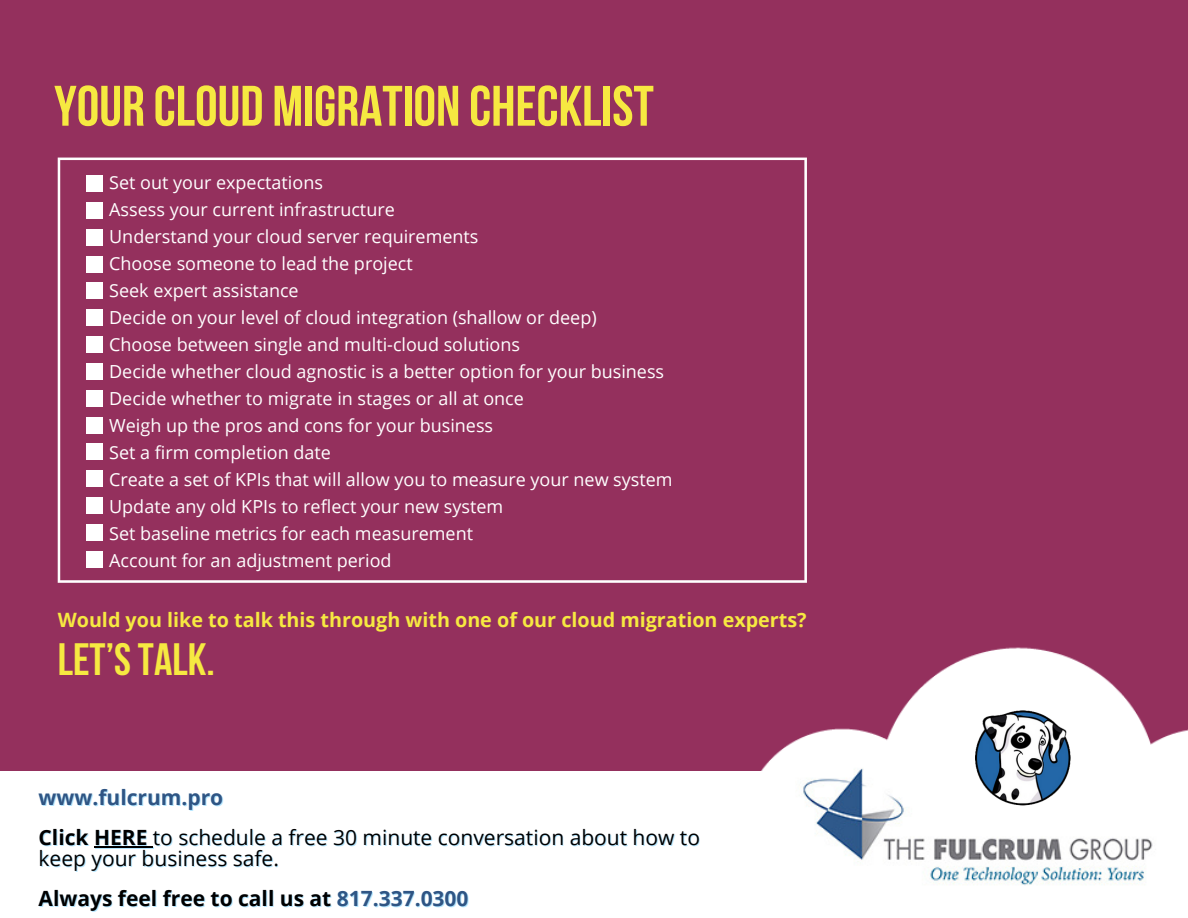
<style>
.page{position:relative;width:1188px;height:918px;background:#94305d}
.page>*{position:absolute;margin:0;border:0;box-sizing:border-box;transform-origin:0 0}
.t1{font:700 57px "Bebas Neue";color:#f6e941}
.t2{font:700 45.15px "Bebas Neue";color:#f6e941}
.t3{font:21px/20.2px "Open Sans";color:#000}
.t4{font:700 21px "Open Sans";color:#000}
.t5{font:700 21px "Open Sans";color:#2f5584}
.t6{font:700 19.8px "Open Sans";color:#f6e941}
.t7{font:18px "Open Sans";color:#fff}
.s1{font-weight:700}
.s2{font-weight:700;color:rgb(63 192 255/.4)}
.s3{color:#2f5584}
</style>
<div class="page">
<div style="left:0;top:771px;width:1188px;height:147px;background:#fff"></div>
<img style="left:761px;top:647px;width:427px;height:124px">
<svg style="left:58px;top:158px;width:749px;height:425px"></svg>
<div style="left:86px;top:175px;width:17px;height:17px;background:#fff"></div>
<div style="left:86px;top:202px;width:17px;height:17px;background:#fff"></div>
<div style="left:86px;top:229px;width:17px;height:17px;background:#fff"></div>
<div style="left:86px;top:256px;width:17px;height:17px;background:#fff"></div>
<div style="left:86px;top:282px;width:17px;height:17px;background:#fff"></div>
<div style="left:86px;top:309px;width:17px;height:17px;background:#fff"></div>
<div style="left:86px;top:336px;width:17px;height:17px;background:#fff"></div>
<div style="left:86px;top:363px;width:17px;height:17px;background:#fff"></div>
<div style="left:86px;top:390px;width:17px;height:17px;background:#fff"></div>
<div style="left:86px;top:417px;width:17px;height:16px;background:#fff"></div>
<div style="left:86px;top:443px;width:17px;height:17px;background:#fff"></div>
<div style="left:86px;top:470px;width:17px;height:17px;background:#fff"></div>
<div style="left:86px;top:497px;width:17px;height:17px;background:#fff"></div>
<div style="left:86px;top:524px;width:17px;height:17px;background:#fff"></div>
<div style="left:86px;top:551px;width:17px;height:17px;background:#fff"></div>
<img style="left:795px;top:759px;width:366px;height:126px">
<hr style="left:95px;top:848px;width:59px;height:1px;background:#b2e5ff">
<hr style="left:94px;top:847px;width:59px;height:1px;background:#000">
<img style="left:976px;top:711px;width:94px;height:95px">
<p class="t1" style="left:54px;top:83px;width:601px">YOUR CLOUD MIGRATION CHECKLIST</p>
<p class="t7" style="left:109px;top:169px;width:215px">Set out your expectations</p>
<p class="t7" style="left:109px;top:196px;width:287px">Assess your current infrastructure</p>
<p class="t7" style="left:109px;top:223px;width:371px">Understand your cloud server requirements</p>
<p class="t7" style="left:109px;top:250px;width:305px">Choose someone to lead the project</p>
<p class="t7" style="left:109px;top:277px;width:191px">Seek expert assistance</p>
<p class="t7" style="left:109px;top:304px;width:489px">Decide on your level of cloud integration (shallow or deep)</p>
<p class="t7" style="left:109px;top:331px;width:412px">Choose between single and multi-cloud solutions</p>
<p class="t7" style="left:109px;top:358px;width:556px">Decide whether cloud agnostic is a better option for your business</p>
<p class="t7" style="left:109px;top:385px;width:416px">Decide whether to migrate in stages or all at once</p>
<p class="t7" style="left:109px;top:412px;width:386px">Weigh up the pros and cons for your business</p>
<p class="t7" style="left:109px;top:439px;width:223px">Set a firm completion date</p>
<p class="t7" style="left:109px;top:466px;width:565px">Create a set of KPIs that will allow you to measure your new system</p>
<p class="t7" style="left:109px;top:493px;width:396px">Update any old KPIs to reflect your new system</p>
<p class="t7" style="left:109px;top:520px;width:365px">Set baseline metrics for each measurement</p>
<p class="t7" style="left:109px;top:547px;width:284px">Account for an adjustment period</p>
<p class="t6" style="left:58px;top:606px;width:751px">Would you like to talk this through with one of our cloud migration experts?</p>
<p class="t2" style="left:58px;top:641px;width:159px">LET’STALK.</p>
<p class="t5" style="left:39px;top:783px;width:186px">www.fulcrum.pro</p>
<p class="t3" style="left:39px;top:827px;width:663px"><span class="s1">Click</span> <span class="s2">HERE</span> to schedule a free 30 minute conversation about how to keep your business safe.</p>
<p class="t4" style="left:39px;top:884px;width:432px">Always feel free to call us at <span class="s3">817.337.0300</span></p>
</div>
